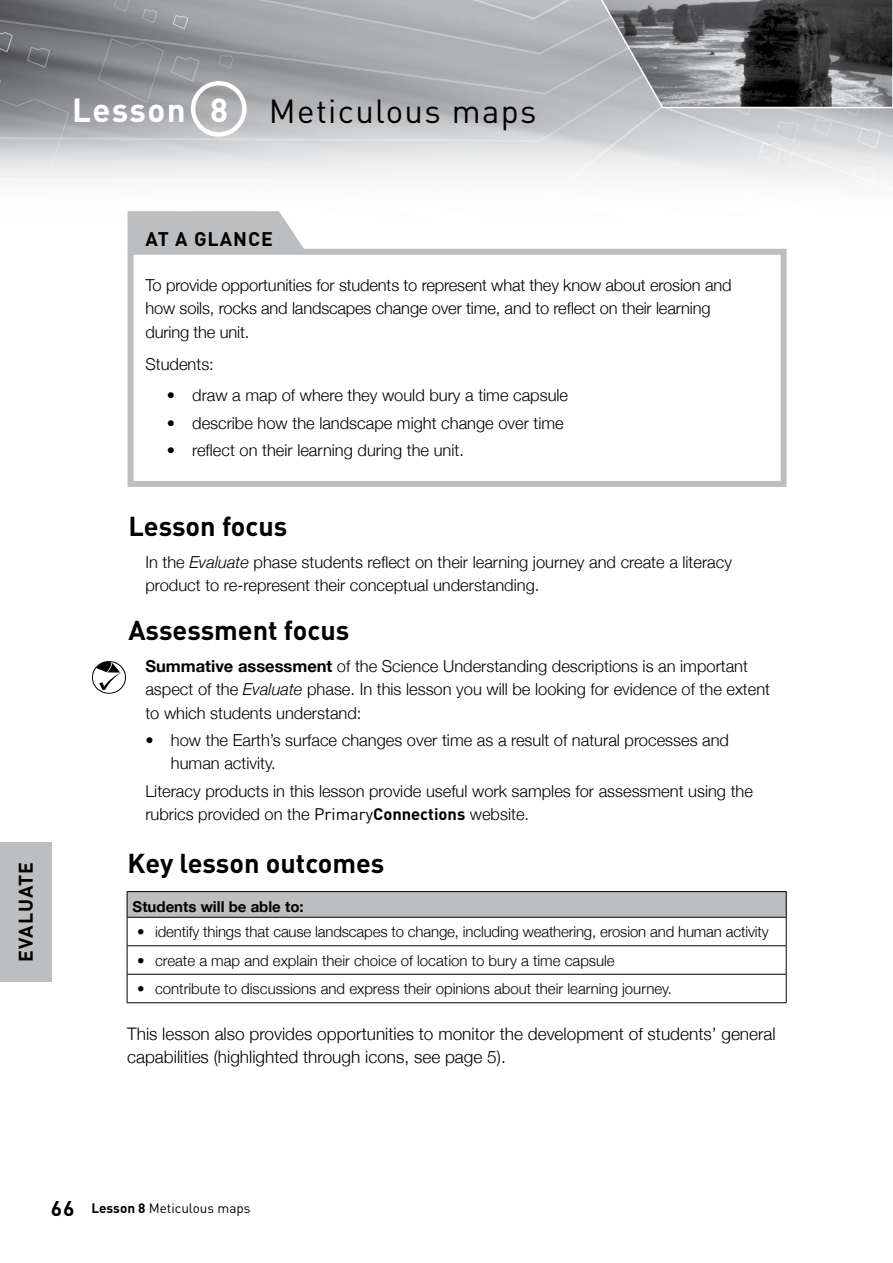
<style>
.page{position:relative;width:893px;height:1263px;background:#fff}
.page>*{position:absolute;margin:0;border:0;box-sizing:border-box;transform-origin:0 0}
.t1{font:33px "DIN";letter-spacing:.04em;color:#000}
.t2{font:700 27px "DIN";color:#000}
.t3{font:700 19.5px "DIN";color:#000}
.t4{font:300 17.25px/22.5px "Helvetica Neue";color:#000}
.t5{font:300 16.5px/23.2px "Helvetica Neue";color:#000}
.t6{font:300 15px "Helvetica Neue";color:#000}
.t7{font:700 15px "Helvetica Neue";color:#000}
.t8{font:13.5px "DIN";color:#000}
.s1{font-weight:700;color:#fff}
.s2{font-style:italic}
.s3{font-weight:700}
.s4{font-family:"DIN";font-weight:400}
.s5{font-family:"DIN";font-weight:700}
.s6{font-weight:700;font-size:21px}
</style>
<div class="page">
<svg style="left:0;top:0;width:893px;height:184px"></svg>
<svg style="left:128px;top:211px;width:174px;height:35px"></svg>
<svg style="left:127px;top:246px;width:660px;height:241px"></svg>
<div style="left:191px;top:81px;width:56px;height:56px;border:4px solid #fff;border-radius:50%"></div>
<svg style="left:92px;top:661px;width:34px;height:33px"></svg>
<div style="left:127px;top:891px;width:659px;height:26px;background:#bcbec0"></div>
<hr style="left:127px;top:891px;width:660px;height:1px;background:#000">
<hr style="left:127px;top:917px;width:660px;height:1px;background:#000">
<hr style="left:127px;top:945px;width:660px;height:1px;background:#000">
<hr style="left:127px;top:974px;width:660px;height:1px;background:#000">
<svg style="left:127px;top:892px;width:1px;height:110px"></svg>
<svg style="left:786px;top:892px;width:1px;height:110px"></svg>
<hr style="left:127px;top:1002px;width:660px;height:1px;background:#000">
<div style="left:0;top:842px;width:51px;height:140px;background:#bcbec0"></div>
<p class="t3" style="left:13px;top:962px;width:100px;rotate:-90deg">Evaluate</p>
<p class="t1" style="left:72px;top:92px;width:466px"><span class="s1">Lesson 8</span> Meticulous maps</p>
<p class="t3" style="left:145px;top:226px;width:63px">At aglance</p>
<p class="t5" style="left:145px;top:272px;width:588px;line-height:23.7px">To provide opportunities for students to represent what they know about erosion and how soils, rocks and landscapes change over time, and to reflect on their learning during the unit.</p>
<p class="t5" style="left:145px;top:351px;width:70px">Students:</p>
<p class="t5" style="left:167px;top:383px;width:403px">• draw a map of where they would bury a time capsule</p>
<p class="t5" style="left:167px;top:410px;width:399px">• describe how the landscape might change over time</p>
<p class="t5" style="left:167px;top:438px;width:299px">• reflect on their learning during the unit.</p>
<p class="t2" style="left:128px;top:508px;width:161px">Lesson focus</p>
<p class="t5" style="left:145px;top:549px;width:588px">In the <span class="s2">Evaluate</span> phase students reflect on their learning journey and create a literacy product to re-represent their conceptual understanding.</p>
<p class="t2" style="left:128px;top:613px;width:222px">Assessment focus</p>
<p class="t5" style="left:145px;top:654px;width:626px"><span class="s3">Summative assessment</span> of the Science Understanding descriptions is an important aspect of the <span class="s2">Evaluate</span> phase. In this lesson you will be looking for evidence of the extent to which students understand:</p>
<p class="t5" style="left:171px;top:728px;width:560px;text-indent:-26px">• how the Earth’s surface changes over time as a result of natural processes and human activity.</p>
<p class="t5" style="left:145px;top:778px;width:609px">Literacy products in this lesson provide useful work samples for assessment using the rubrics provided on the <span class="s4">Primary</span><span class="s5">Connections</span> website.</p>
<p class="t2" style="left:128px;top:845px;width:258px">Key lesson outcomes</p>
<p class="t7" style="left:133px;top:893px;width:173px">Students will be able to:</p>
<p class="t6" style="left:137px;top:920px;width:633px">• identify things that cause landscapes to change, including weathering, erosion and human activity</p>
<p class="t6" style="left:137px;top:948px;width:479px">• create a map and explain their choice of location to bury a time capsule</p>
<p class="t6" style="left:137px;top:977px;width:536px">• contribute to discussions and express their opinions about their learning journey.</p>
<p class="t4" style="left:127px;top:1022px;width:650px">This lesson also provides opportunities to monitor the development of students’ general capabilities (highlighted through icons, see page 5).</p>
<p class="t8" style="left:51px;top:1200px;width:201px"><span class="s6">66</span> <span class="s1">Lesson</span> <span class="s3">8</span> Meticulous maps</p>
</div>
